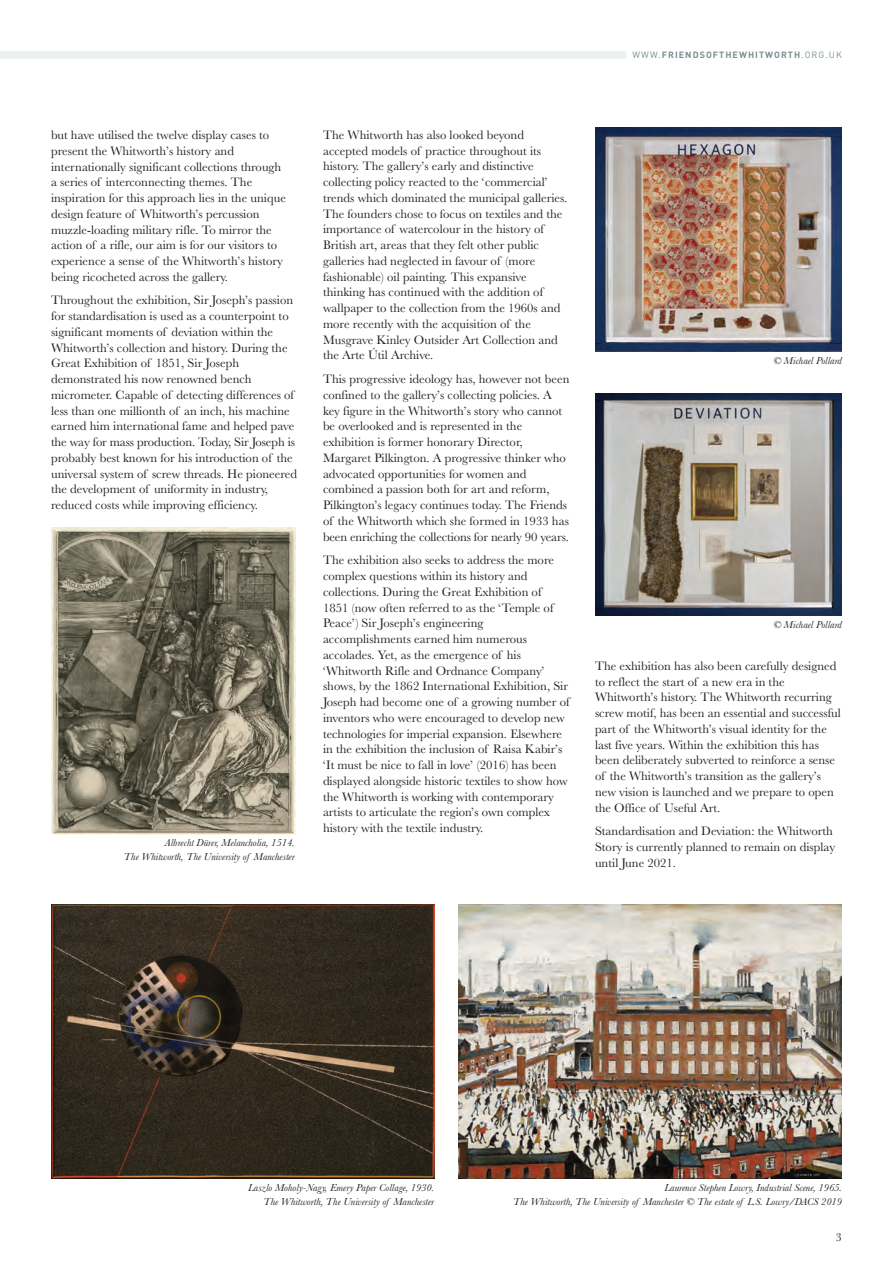
<style>
.page{position:relative;width:893px;height:1263px;background:#fff}
.page>*{position:absolute;margin:0;border:0;box-sizing:border-box;transform-origin:0 0}
.t1{font:12.75px/15.8px "Baskerville";color:#231f20}
.t2{font:12px "Baskerville";color:#231f20}
.t3{font:italic 10.5px "Baskerville";color:#231f20}
.t4{font:700 9px "DIN";letter-spacing:.115em;color:#789091}
.s1{font-weight:400}
</style>
<div class="page">
<div style="left:0;top:51px;width:626px;height:8px;background:#ecf0f0"></div>
<img style="left:51px;top:528px;width:244px;height:307px">
<img style="left:51px;top:905px;width:383px;height:274px">
<img style="left:459px;top:905px;width:383px;height:274px">
<img style="left:595px;top:394px;width:247px;height:222px">
<img style="left:595px;top:128px;width:247px;height:223px">
<p class="t4" style="left:633px;top:52px;width:211px"><span class="s1">WWW.</span>FRIENDSOFTHEWHITWORTH<span class="s1">.ORG.UK</span></p>
<p class="t1" style="left:51px;top:128px;width:236px">but have utilised the twelve display cases to present the Whitworth’s history and internationally significant collections through a series of interconnecting themes. The inspiration for this approach lies in the unique design feature of Whitworth’s percussion muzzle-loading military rifle. To mirror the action of a rifle, our aim is for our visitors to experience a sense of the Whitworth’s history being ricocheted across the gallery.</p>
<p class="t1" style="left:51px;top:294px;width:248px">Throughout the exhibition, Sir Joseph’s passion for standardisation is used as a counterpoint to significant moments of deviation within the Whitworth’s collection and history. During the Great Exhibition of 1851, Sir Joseph demonstrated his now renowned bench micrometer. Capable of detecting differences of less than one millionth of an inch, his machine earned him international fame and helped pave the way for mass production. Today, Sir Joseph is probably best known for his introduction of the universal system of screw threads. He pioneered the development of uniformity in industry, reduced costs while improving efficiency.</p>
<p class="t3" style="left:165px;top:839px;width:132px">Albrecht Dürer, Melancholia, 1514.</p>
<p class="t3" style="left:124px;top:853px;width:172px">The Whitworth, The University of Manchester</p>
<p class="t1" style="left:323px;top:128px;width:246px">The Whitworth has also looked beyond accepted models of practice throughout its history. The gallery’s early and distinctive collecting policy reacted to the ‘commercial’ trends which dominated the municipal galleries.<br>The founders chose to focus on textiles and the importance of watercolour in the history of British art, areas that they felt other public galleries had neglected in favour of (more fashionable) oil painting. This expansive thinking has continued with the addition of wallpaper to the collection from the 1960s and more recently with the acquisition of the Musgrave Kinley Outsider Art Collection and the Arte Útil Archive.</p>
<p class="t1" style="left:323px;top:372px;width:248px">This progressive ideology has, however not been confined to the gallery’s collecting policies. A key figure in the Whitworth’s story who cannot be overlooked and is represented in the exhibition is former honorary Director, Margaret Pilkington. A progressive thinker who advocated opportunities for women and combined a passion both for art and reform, Pilkington’s legacy continues today. The Friends of the Whitworth which she formed in 1933 has been enriching the collections for nearly 90 years.</p>
<p class="t1" style="left:323px;top:554px;width:248px">The exhibition also seeks to address the more complex questions within its history and collections. During the Great Exhibition of 1851 (now often referred to as the ‘Temple of Peace’) Sir Joseph’s engineering accomplishments earned him numerous accolades. Yet, as the emergence of his ‘Whitworth Rifle and Ordnance Company’ shows, by the 1862 International Exhibition, Sir Joseph had become one of a growing number of inventors who were encouraged to develop new technologies for imperial expansion. Elsewhere in the exhibition the inclusion of Raisa Kabir’s ‘It must be nice to fall in love’ (2016) has been displayed alongside historic textiles to show how the Whitworth is working with contemporary artists to articulate the region’s own complex history with the textile industry.</p>
<p class="t3" style="left:773px;top:357px;width:70px">© Michael Pollard</p>
<p class="t3" style="left:773px;top:621px;width:70px">© Michael Pollard</p>
<p class="t1" style="left:595px;top:659px;width:247px">The exhibition has also been carefully designed to reflect the start of a new era in the Whitworth’s history. The Whitworth recurring screw motif, has been an essential and successful part of the Whitworth’s visual identity for the last five years. Within the exhibition this has been deliberately subverted to reinforce a sense of the Whitworth’s transition as the gallery’s new vision is launched and we prepare to open the Office of Useful Art.</p>
<p class="t1" style="left:595px;top:825px;width:242px">Standardisation and Deviation: the Whitworth<br>Story is currently planned to remain on display until June 2021.</p>
<p class="t3" style="left:248px;top:1184px;width:188px">Laszlo Moholy-Nagy, Emery Paper Collage, 1930.</p>
<p class="t3" style="left:263px;top:1198px;width:172px">The Whitworth, The University of Manchester</p>
<p class="t3" style="left:665px;top:1184px;width:179px">Laurence Stephen Lowry, Industrial Scene, 1965.</p>
<p class="t3" style="left:513px;top:1198px;width:330px">The Whitworth, The University of Manchester © The estate of L.S. Lowry/DACS 2019</p>
<p class="t2" style="left:836px;top:1233px;width:7px">3</p>
</div>
